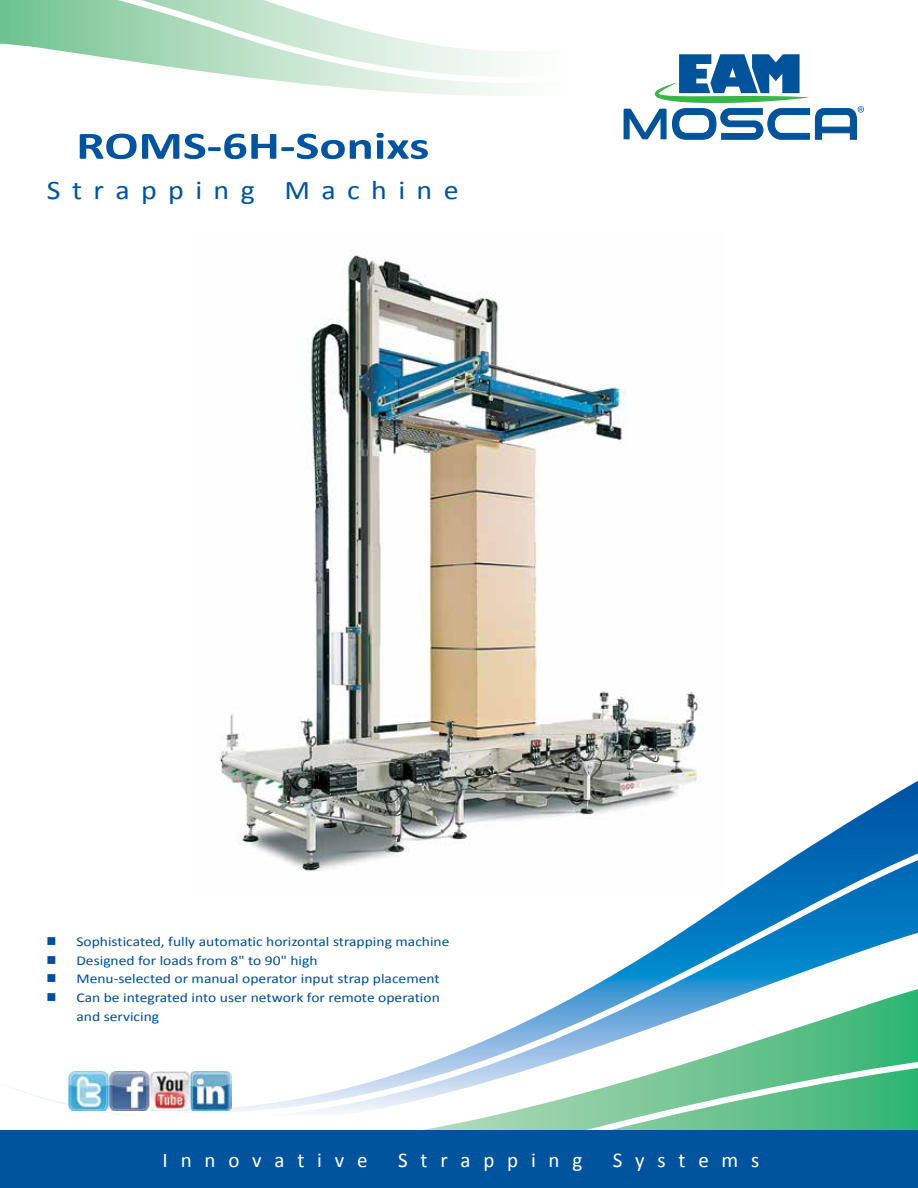
<style>
.page{position:relative;width:918px;height:1188px;background:#fff}
.page>*{position:absolute;margin:0;border:0;box-sizing:border-box;transform-origin:0 0}
.t1{font:700 39px "Calibri";color:#00539d;scale:1.3 1}
.t2{font:27px "Calibri";letter-spacing:.38em;color:#00539d;scale:1.11 1}
.t3{font:21px "Calibri";letter-spacing:.61em;color:#fff}
.t4{font:13.5px/18.9px "Calibri";color:#004d99;scale:1.15 1}
</style>
<div class="page">
<svg style="left:299px;top:83px;width:325px;height:28px"></svg>
<svg style="left:0;top:0;width:505px;height:83px"></svg>
<svg style="left:0;top:780px;width:918px;height:333px"></svg>
<svg style="left:120px;top:1052px;width:798px;height:79px"></svg>
<div style="left:0;top:1131px;width:918px;height:57px;background:#00539d"></div>
<img style="left:69px;top:1071px;width:162px;height:40px">
<svg style="left:624px;top:54px;width:240px;height:86px"></svg>
<img style="left:194px;top:253px;width:530px;height:640px">
<h1 class="t1" style="left:76px;top:121px;width:273px">ROMS-6H-Sonixs</h1>
<h2 class="t2" style="left:47px;top:173px;width:372px">Strapping Machine</h2>
<p class="t4" style="left:46px;top:932px;width:352px">■ Sophisticated, fully automatic horizontal strapping machine</p>
<p class="t4" style="left:46px;top:951px;width:237px">■ Designed for loads from 8" to 90" high</p>
<p class="t4" style="left:46px;top:970px;width:343px">■ Menu-selected or manual operator input strap placement</p>
<p class="t4" style="left:76px;top:989px;width:317px;text-indent:-30px">■ Can be integrated into user network for remote operation and servicing</p>
<h3 class="t3" style="left:163px;top:1147px;width:207px">Innovative</h3>
<h3 class="t3" style="left:398px;top:1147px;width:186px">Strapping</h3>
<h3 class="t3" style="left:613px;top:1147px;width:148px">Systems</h3>
</div>
